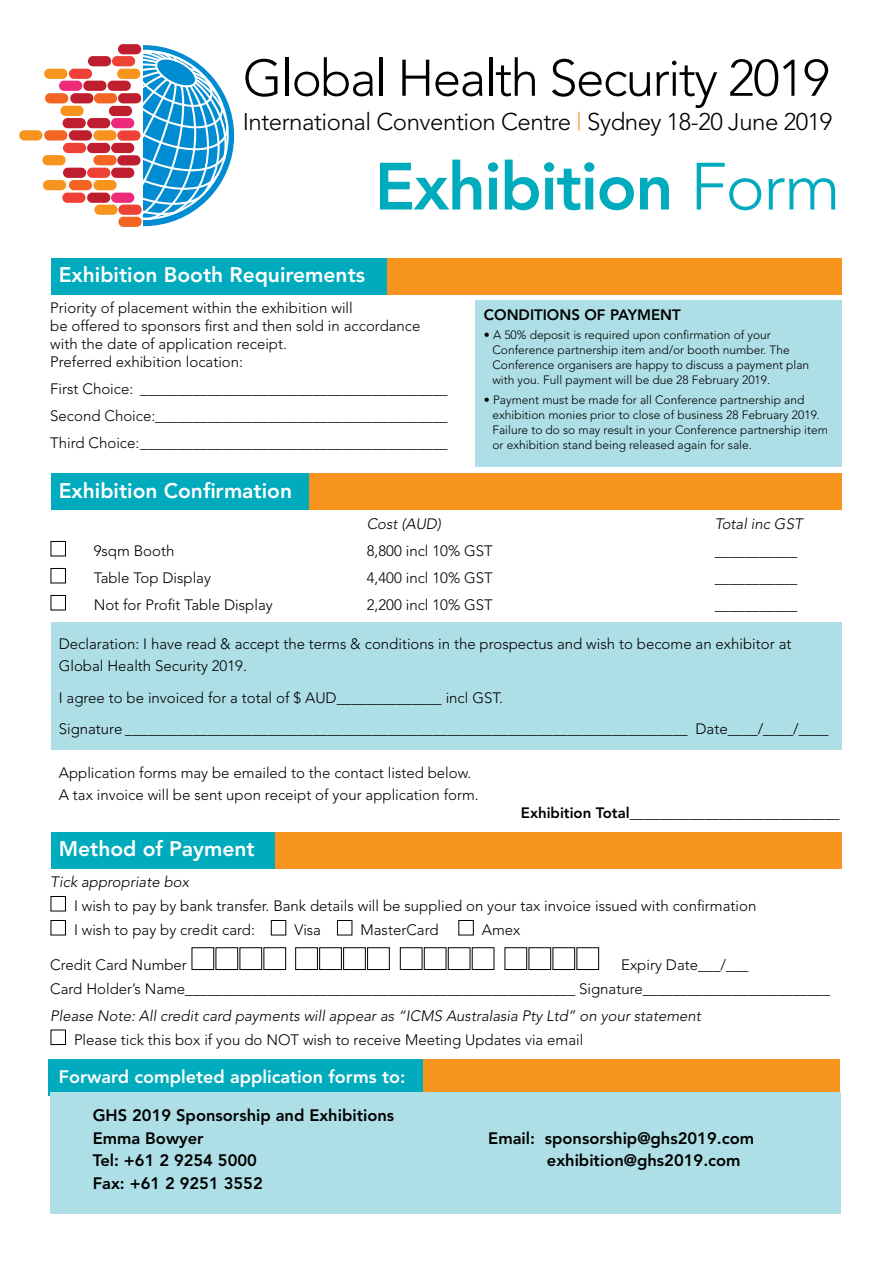
<style>
.page{position:relative;width:893px;height:1263px;background:#fff}
.page>*{position:absolute;margin:0;border:0;box-sizing:border-box;transform-origin:0 0}
.t1{font:800 66px "Avenir";letter-spacing:-.02em;color:#00abbd}
.t2{font:300 51px "Avenir";letter-spacing:-.03em;color:#000}
.t3{font:300 24px "Avenir";letter-spacing:-.02em;color:#000}
.t4{font:800 21px "Avenir";color:#fff}
.t5{font:800 18px "Avenir";color:#fff}
.t6{font:800 16.5px/22.5px "Avenir";color:#000}
.t7{font:300 15px/18px "Avenir";color:#000}
.t8{font:italic 300 15px "Avenir";color:#000}
.t9{font:800 15px "Avenir";color:#000}
.t10{font:300 12px/15px "Avenir";color:#000}
.s1{color:#f7941e}
.s2{font-weight:300}
</style>
<div class="page">
<div style="left:50px;top:1059px;width:790px;height:36px;background:#f7941e"></div>
<div style="left:49px;top:1059px;width:374px;height:36px;background:#00abbd"></div>
<div style="left:52px;top:832px;width:790px;height:37px;background:#f7941e"></div>
<div style="left:51px;top:832px;width:223px;height:37px;background:#00abbd"></div>
<div style="left:52px;top:473px;width:790px;height:36px;background:#f7941e"></div>
<div style="left:51px;top:473px;width:257px;height:36px;background:#00abbd"></div>
<div style="left:50px;top:1093px;width:790px;height:121px;background:#aedfe6"></div>
<div style="left:52px;top:623px;width:790px;height:127px;background:#aedfe6"></div>
<div style="left:475px;top:300px;width:367px;height:167px;background:#aedfe6"></div>
<svg style="left:19px;top:44px;width:210px;height:183px"></svg>
<div style="left:52px;top:258px;width:790px;height:37px;background:#f7941e"></div>
<div style="left:51px;top:258px;width:336px;height:37px;background:#00abbd"></div>
<div style="left:51px;top:541px;width:15px;height:15px;border:1px solid #000"></div>
<div style="left:51px;top:568px;width:15px;height:15px;border:1px solid #000"></div>
<div style="left:51px;top:595px;width:15px;height:15px;border:1px solid #000"></div>
<div style="left:51px;top:896px;width:15px;height:15px;border:1px solid #000"></div>
<div style="left:51px;top:920px;width:15px;height:15px;border:1px solid #000"></div>
<div style="left:271px;top:920px;width:15px;height:15px;border:1px solid #000"></div>
<div style="left:337px;top:920px;width:15px;height:15px;border:1px solid #000"></div>
<div style="left:192px;top:947px;width:22px;height:23px;border:1px solid #000"></div>
<div style="left:216px;top:947px;width:22px;height:23px;border:1px solid #000"></div>
<div style="left:240px;top:947px;width:22px;height:23px;border:1px solid #000"></div>
<div style="left:264px;top:947px;width:22px;height:23px;border:1px solid #000"></div>
<div style="left:295px;top:947px;width:23px;height:23px;border:1px solid #000"></div>
<div style="left:319px;top:947px;width:23px;height:23px;border:1px solid #000"></div>
<div style="left:343px;top:947px;width:23px;height:23px;border:1px solid #000"></div>
<div style="left:367px;top:947px;width:22px;height:23px;border:1px solid #000"></div>
<div style="left:400px;top:947px;width:22px;height:23px;border:1px solid #000"></div>
<div style="left:424px;top:947px;width:22px;height:23px;border:1px solid #000"></div>
<div style="left:448px;top:947px;width:22px;height:23px;border:1px solid #000"></div>
<div style="left:472px;top:947px;width:22px;height:23px;border:1px solid #000"></div>
<div style="left:505px;top:947px;width:22px;height:23px;border:1px solid #000"></div>
<div style="left:529px;top:947px;width:22px;height:23px;border:1px solid #000"></div>
<div style="left:553px;top:947px;width:22px;height:23px;border:1px solid #000"></div>
<div style="left:577px;top:947px;width:22px;height:23px;border:1px solid #000"></div>
<div style="left:51px;top:1030px;width:15px;height:15px;border:1px solid #000"></div>
<h2 class="t2" style="left:243px;top:48px;width:588px">Global Health Security 2019</h2>
<h3 class="t3" style="left:243px;top:108px;width:591px">International Convention Centre <span class="s1">|</span> Sydney 18-20 June 2019</h3>
<h1 class="t1" style="left:375px;top:148px;width:467px">Exhibition <span class="s2">Form</span></h1>
<h3 class="t4" style="left:59px;top:262px;width:308px">Exhibition Booth Requirements</h3>
<p class="t7" style="left:50px;top:298px;width:372px">Priority of placement within the exhibition will<br>be offered to sponsors first and then sold in accordance with the date of application receipt.<br>Preferred exhibition location:</p>
<p class="t7" style="left:50px;top:375px;width:399px;line-height:27px;text-align:justify">First Choice: _________________________________________ Second Choice:_______________________________________ Third Choice:_________________________________________</p>
<h3 class="t4" style="left:59px;top:478px;width:235px">Exhibition Confirmation</h3>
<p class="t8" style="left:367px;top:515px;width:76px">Cost (AUD)</p>
<p class="t8" style="left:715px;top:515px;width:89px">Total inc GST</p>
<p class="t7" style="left:94px;top:542px;width:82px">9sqm Booth</p>
<p class="t7" style="left:367px;top:542px;width:128px">8,800 incl 10% GST</p>
<p class="t7" style="left:715px;top:542px;width:84px">___________</p>
<p class="t7" style="left:94px;top:569px;width:119px">Table Top Display</p>
<p class="t7" style="left:367px;top:569px;width:128px">4,400 incl 10% GST</p>
<p class="t7" style="left:715px;top:569px;width:84px">___________</p>
<p class="t7" style="left:94px;top:596px;width:180px">Not for Profit Table Display</p>
<p class="t7" style="left:367px;top:596px;width:128px">2,200 incl 10% GST</p>
<p class="t7" style="left:715px;top:596px;width:84px">___________</p>
<p class="t7" style="left:59px;top:632px;width:734px;line-height:22.5px">Declaration: I have read &amp; accept the terms &amp; conditions in the prospectus and wish to become an exhibitor at<br>Global Health Security 2019.</p>
<p class="t7" style="left:59px;top:681px;width:771px;line-height:31.5px">I agree to be invoiced for a total of $ AUD______________ incl GST.<br>Signature ___________________________________________________________________________ Date____/____/____</p>
<p class="t7" style="left:59px;top:761px;width:421px;line-height:22.5px">Application forms may be emailed to the contact listed below.<br>A tax invoice will be sent upon receipt of your application form.</p>
<p class="t9" style="left:521px;top:804px;width:320px">Exhibition Total____________________________</p>
<h3 class="t4" style="left:59px;top:836px;width:197px">Method of Payment</h3>
<p class="t8" style="left:50px;top:873px;width:140px">Tick appropriate box</p>
<p class="t7" style="left:74px;top:894px;width:684px;line-height:24px">I wish to pay by bank transfer. Bank details will be supplied on your tax invoice issued with confirmation<br>I wish to pay by credit card:</p>
<p class="t9" style="left:484px;top:306px;width:198px">CONDITIONS OF PAYMENT</p>
<p class="t10" style="left:492px;top:328px;width:318px;text-indent:-9px">• A 50% deposit is required upon confirmation of your Conference partnership item and/or booth number. The Conference organisers are happy to discuss a payment plan with you. Full payment will be due 28 February 2019.</p>
<p class="t10" style="left:492px;top:392px;width:337px;text-indent:-9px">• Payment must be made for all Conference partnership and exhibition monies prior to close of business 28 February 2019.<br>Failure to do so may result in your Conference partnership item or exhibition stand being released again for sale.</p>
<p class="t7" style="left:294px;top:921px;width:28px">Visa</p>
<p class="t7" style="left:360px;top:921px;width:80px">MasterCard</p>
<p class="t7" style="left:482px;top:921px;width:40px">Amex</p>
<p class="t7" style="left:50px;top:955px;width:138px">Credit Card Number</p>
<p class="t7" style="left:50px;top:952px;width:782px;line-height:24px;text-indent:571px">Expiry Date___/___<br>Card Holder’s Name____________________________________________________ Signature_________________________</p>
<p class="t8" style="left:50px;top:1006px;width:652px">Please Note: All credit card payments will appear as “ICMS Australasia Pty Ltd” on your statement</p>
<p class="t7" style="left:74px;top:1030px;width:511px">Please tick this box if you do NOT wish to receive Meeting Updates via email</p>
<p class="t5" style="left:59px;top:1066px;width:348px">Forward completed application forms to:</p>
<p class="t6" style="left:93px;top:1104px;width:303px">GHS 2019 Sponsorship and Exhibitions<br>Emma Bowyer</p>
<p class="t6" style="left:488px;top:1127px;width:267px">Email: sponsorship@ghs2019.com</p>
<p class="t6" style="left:93px;top:1149px;width:166px">Tel: +61 2 9254 5000</p>
<p class="t6" style="left:547px;top:1149px;width:195px">exhibition@ghs2019.com</p>
<p class="t6" style="left:93px;top:1172px;width:172px">Fax: +61 2 9251 3552</p>
</div>
